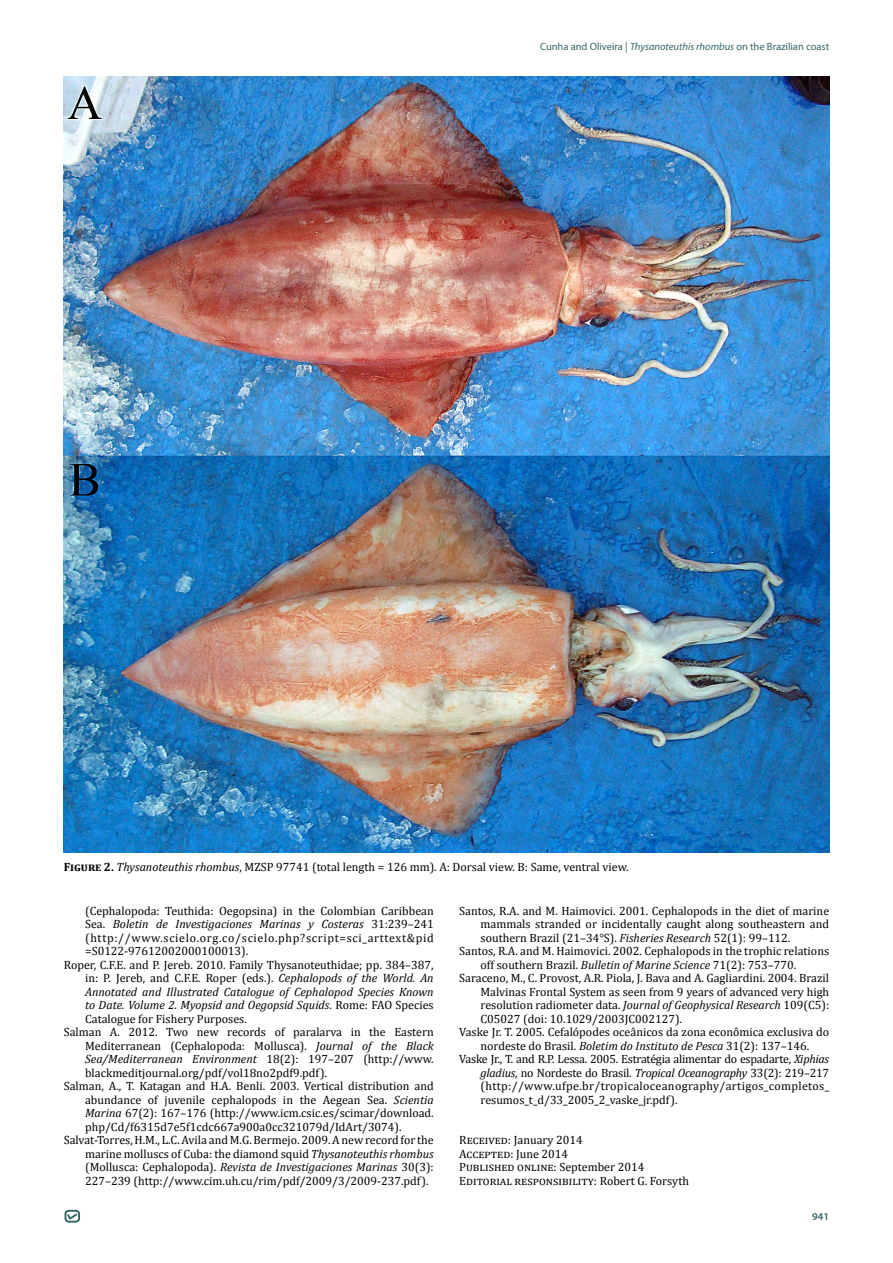
<style>
.page{position:relative;width:893px;height:1263px;background:#fff}
.page>*{position:absolute;margin:0;border:0;box-sizing:border-box;transform-origin:0 0}
.Literature_Cite{font:12px/13.5px "Cambria";color:#000;text-align:justify}
.Figure_Captions{font:12px "Cambria";color:#000}
.t1{font:10.5px "Myriad Pro";color:#336767}
.t2{font:600 10.5px "Myriad Pro";color:#336767}
.s1{font-style:italic}
.s2{font-weight:700}
</style>
<div class="page">
<div style="left:65px;top:1210px;width:15px;height:12px;border:2px solid #336767;border-radius:3px"></div>
<svg style="left:66px;top:1212px;width:13px;height:9px"></svg>
<img style="left:64px;top:77px;width:765px;height:776px">
<p class="t1" style="left:540px;top:40px;width:291px">Cunha and Oliveira | <span class="s1">Thysanoteuthis rhombus</span> on the Brazilian coast</p>
<p class="Figure_Captions" style="left:64px;top:859px;width:566px"><span class="s2">Figure 2.</span> <span class="s1">Thysanoteuthis rhombus</span>, MZSP 97741 (total length = 126 mm). A: Dorsal view. B: Same, ventral view.</p>
<p class="Literature_Cite" style="left:85px;top:904px;width:350px">(Cephalopoda: Teuthida: Oegopsina) in the Colombian Caribbean Sea. <span class="s1">Boletin de Investigaciones Marinas y Costeras</span> 31:239–241 (http://www.scielo.org.co/scielo.php?script=sci_arttext&amp;pid =S0122-97612002000100013).</p>
<p class="Literature_Cite" style="left:85px;top:958px;width:350px;text-indent:-21px">Roper, C.F.E. and P. Jereb. 2010. Family Thysanoteuthidae; pp. 384–387, in: P. Jereb, and C.F.E. Roper (eds.). <span class="s1">Cephalopods of the World. An Annotated and Illustrated Catalogue of Cephalopod Species Known to Date. Volume 2. Myopsid and Oegopsid Squids</span>. Rome: FAO Species Catalogue for Fishery Purposes.</p>
<p class="Literature_Cite" style="left:85px;top:1025px;width:350px;text-indent:-21px">Salman A. 2012. Two new records of paralarva in the Eastern Mediterranean (Cephalopoda: Mollusca). <span class="s1">Journal of the Black Sea/Mediterranean Environment</span> 18(2): 197–207 (http://www. blackmeditjournal.org/pdf/vol18no2pdf9.pdf).</p>
<p class="Literature_Cite" style="left:85px;top:1079px;width:350px;text-indent:-21px">Salman, A., T. Katagan and H.A. Benli. 2003. Vertical distribution and abundance of juvenile cephalopods in the Aegean Sea. <span class="s1">Scientia Marina</span> 67(2): 167–176 (http://www.icm.csic.es/scimar/download. php/Cd/f6315d7e5f1cdc667a900a0cc321079d/IdArt/3074).</p>
<p class="Literature_Cite" style="left:85px;top:1133px;width:350px;text-indent:-21px">Salvat-Torres, H.M., L.C. Avila and M.G. Bermejo. 2009. A new record for the marine molluscs of Cuba: the diamond squid <span class="s1">Thysanoteuthis rhombus </span>(Mollusca: Cephalopoda). <span class="s1">Revista de Investigaciones Marinas</span> 30(3):<br>227–239 (http://www.cim.uh.cu/rim/pdf/2009/3/2009-237.pdf).</p>
<p class="Literature_Cite" style="left:481px;top:904px;width:350px;text-indent:-21px">Santos, R.A. and M. Haimovici. 2001. Cephalopods in the diet of marine mammals stranded or incidentally caught along southeastern and southern Brazil (21–34°S). <span class="s1">Fisheries Research</span> 52(1): 99–112.</p>
<p class="Literature_Cite" style="left:481px;top:944px;width:350px;text-indent:-21px">Santos, R.A. and M. Haimovici. 2002. Cephalopods in the trophic relations off southern Brazil. <span class="s1">Bulletin of Marine Science</span> 71(2): 753–770.</p>
<p class="Literature_Cite" style="left:481px;top:971px;width:350px;text-indent:-21px">Saraceno, M., C. Provost, A.R. Piola, J. Bava and A. Gagliardini. 2004. Brazil Malvinas Frontal System as seen from 9 years of advanced very high resolution radiometer data. <span class="s1">Journal of Geophysical Research</span> 109(C5):<br>C05027 (doi: 10.1029/2003JC002127).</p>
<p class="Literature_Cite" style="left:459px;top:1025px;width:371px;text-align:center">Vaske Jr. T. 2005. Cefalópodes oceânicos da zona econômica exclusiva do nordeste do Brasil. <span class="s1">Boletim do Instituto de Pesca</span> 31(2): 137–146.</p>
<p class="Literature_Cite" style="left:481px;top:1052px;width:350px;text-indent:-21px">Vaske Jr., T. and R.P. Lessa. 2005. Estratégia alimentar do espadarte, <span class="s1">Xiphias gladius</span>, no Nordeste do Brasil. <span class="s1">Tropical Oceanography</span> 33(2): 219–217 (http://www.ufpe.br/tropicaloceanography/artigos_completos_ resumos_t_d/33_2005_2_vaske_jr.pdf).</p>
<p class="Literature_Cite" style="left:459px;top:1133px;width:125px">Received: January 2014</p>
<p class="Literature_Cite" style="left:459px;top:1147px;width:110px">Accepted: June 2014</p>
<p class="Literature_Cite" style="left:459px;top:1160px;width:187px">Published online: September 2014</p>
<p class="Literature_Cite" style="left:459px;top:1174px;width:231px">Editorial responsibility: Robert G. Forsyth</p>
<p class="t2" style="left:812px;top:1209px;width:18px">941</p>
</div>
